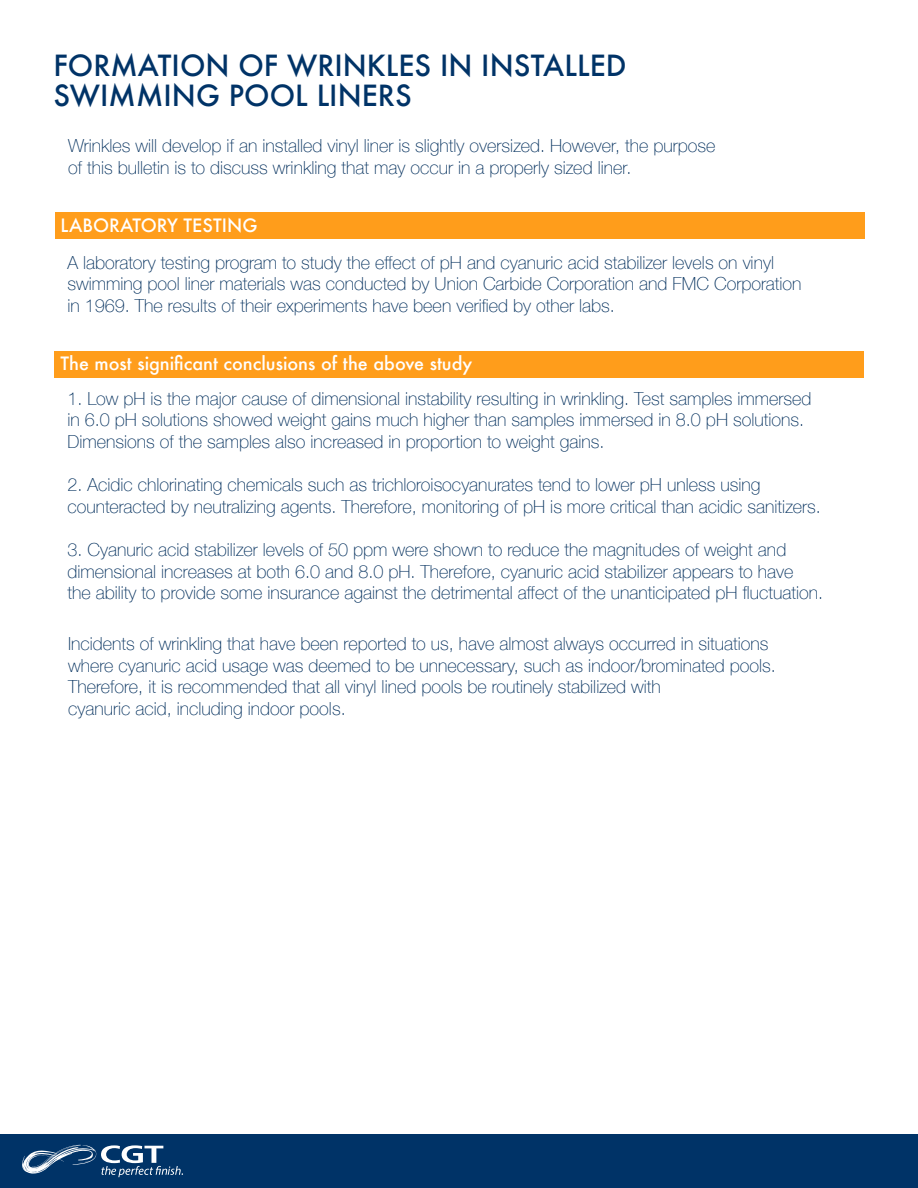
<style>
.page{position:relative;width:918px;height:1188px;background:#fff}
.page>*{position:absolute;margin:0;border:0;box-sizing:border-box;transform-origin:0 0}
.t1{font:500 28.5px "Futura";color:#003367}
.t2{font:100 18px/21.6px "Helvetica Neue";color:#002e5c}
.t3{font:500 18px "Futura";color:#fff}
</style>
<div class="page">
<div style="left:55px;top:351px;width:809px;height:27px;background:#ff9d1b"></div>
<div style="left:55px;top:212px;width:809px;height:27px;background:#ff9d1b"></div>
<div style="left:1px;top:1134px;width:917px;height:54px;background:#003367"></div>
<svg style="left:22px;top:1145px;width:161px;height:32px"></svg>
<p class="t1" style="left:53px;top:46px;width:575px">FORMATION OF WRINKLES IN INSTALLED</p>
<p class="t1" style="left:53px;top:76px;width:360px">SWIMMING POOL LINERS</p>
<p class="t2" style="left:68px;top:134px;width:649px">Wrinkles will develop if an installed vinyl liner is slightly oversized. However, the purpose</p>
<p class="t2" style="left:68px;top:156px;width:565px">of this bulletin is to discuss wrinkling that may occur in a properly sized liner.</p>
<p class="t3" style="left:60px;top:213px;width:199px">LABORATORY TESTING</p>
<p class="t2" style="left:68px;top:251px;width:735px">A laboratory testing program to study the effect of pH and cyanuric acid stabilizer levels on vinyl swimming pool liner materials was conducted by Union Carbide Corporation and FMC Corporation in 1969. The results of their experiments have been verified by other labs.</p>
<p class="t3" style="left:60px;top:351px;width:413px">The most significant conclusions of the above study</p>
<p class="t2" style="left:68px;top:387px;width:746px">1. Low pH is the major cause of dimensional instability resulting in wrinkling. Test samples immersed</p>
<p class="t2" style="left:68px;top:409px;width:738px">in 6.0 pH solutions showed weight gains much higher than samples immersed in 8.0 pH solutions.</p>
<p class="t2" style="left:68px;top:430px;width:539px">Dimensions of the samples also increased in proportion to weight gains.</p>
<p class="t2" style="left:68px;top:473px;width:694px">2. Acidic chlorinating chemicals such as trichloroisocyanurates tend to lower pH unless using</p>
<p class="t2" style="left:68px;top:495px;width:755px">counteracted by neutralizing agents. Therefore, monitoring of pH is more critical than acidic sanitizers.</p>
<p class="t2" style="left:68px;top:538px;width:720px">3. Cyanuric acid stabilizer levels of 50 ppm were shown to reduce the magnitudes of weight and</p>
<p class="t2" style="left:68px;top:560px;width:728px">dimensional increases at both 6.0 and 8.0 pH. Therefore, cyanuric acid stabilizer appears to have</p>
<p class="t2" style="left:68px;top:581px;width:757px">the ability to provide some insurance against the detrimental affect of the unanticipated pH fluctuation.</p>
<p class="t2" style="left:68px;top:632px;width:702px">Incidents of wrinkling that have been reported to us, have almost always occurred in situations</p>
<p class="t2" style="left:68px;top:654px;width:709px">where cyanuric acid usage was deemed to be unnecessary, such as indoor/brominated pools.</p>
<p class="t2" style="left:68px;top:675px;width:594px">Therefore, it is recommended that all vinyl lined pools be routinely stabilized with</p>
<p class="t2" style="left:68px;top:697px;width:279px">cyanuric acid, including indoor pools.</p>
</div>
